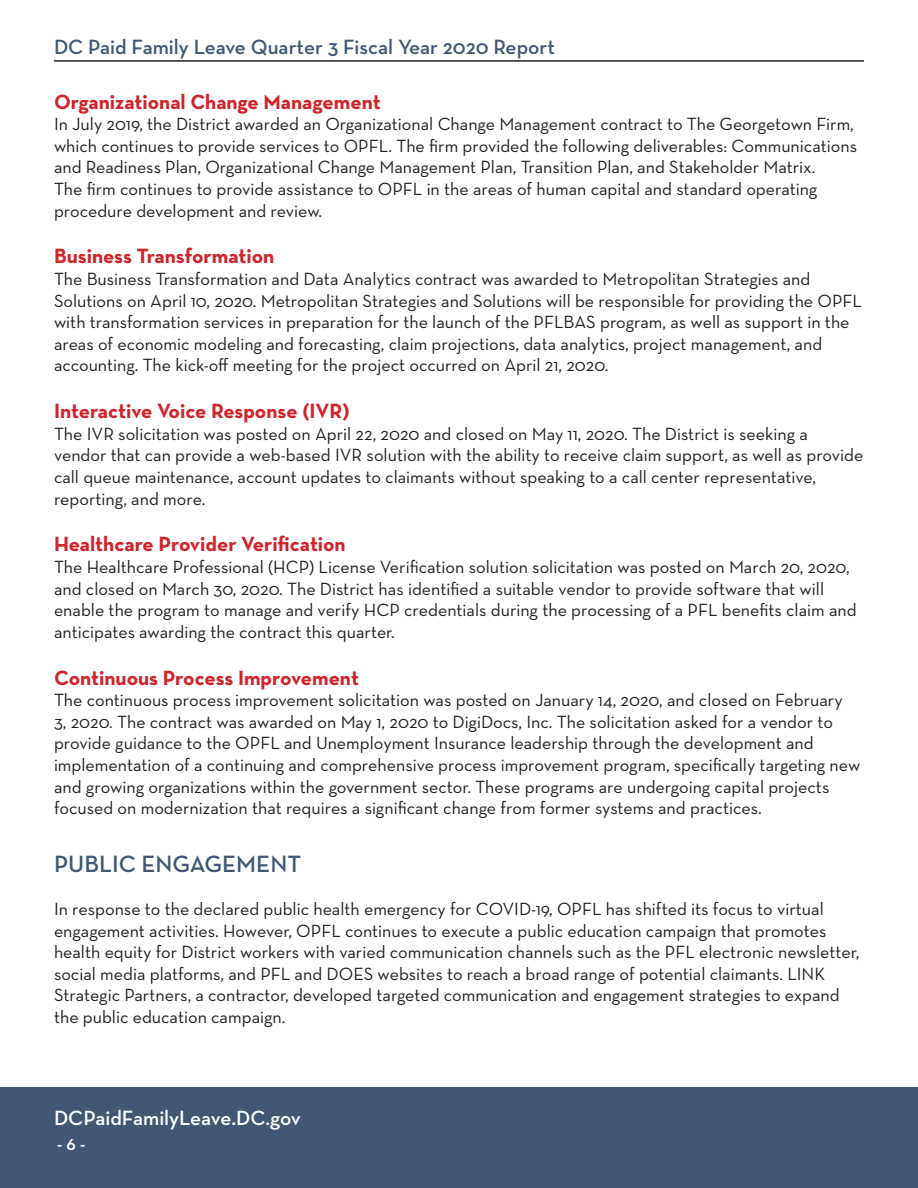
<style>
.page{position:relative;width:918px;height:1188px;background:#fff}
.page>*{position:absolute;margin:0;border:0;box-sizing:border-box;transform-origin:0 0}
.t1{font:600 24px "Neutra Text";color:#415773}
.t2{font:700 21px "Neutra Text";color:#d1232a}
.t3{font:600 21px "Neutra Text";color:#415773}
.t4{font:600 21px "Neutra Text";color:#fff}
.t5{font:18px/21.6px "Neutra Text";color:#231f20}
.t6{font:600 18px "Neutra Text";color:#fff}
</style>
<div class="page">
<hr style="left:54px;top:60px;width:810px;height:2px;background:#231f20">
<div style="left:0;top:1088px;width:918px;height:100px;background:#415773"></div>
<p class="t3" style="left:54px;top:34px;width:503px">DC Paid Family Leave Quarter 3 Fiscal Year 2020 Report</p>
<p class="t2" style="left:54px;top:88px;width:328px">Organizational Change Management</p>
<p class="t5" style="left:54px;top:113px;width:805px">In July 2019, the District awarded an Organizational Change Management contract to The Georgetown Firm, which continues to provide services to OPFL. The firm provided the following deliverables: Communications and Readiness Plan, Organizational Change Management Plan, Transition Plan, and Stakeholder Matrix.<br>The firm continues to provide assistance to OPFL in the areas of human capital and standard operating procedure development and review.</p>
<p class="t2" style="left:54px;top:243px;width:222px">Business Transformation</p>
<p class="t5" style="left:54px;top:268px;width:810px">The Business Transformation and Data Analytics contract was awarded to Metropolitan Strategies and Solutions on April 10, 2020. Metropolitan Strategies and Solutions will be responsible for providing the OPFL with transformation services in preparation for the launch of the PFLBAS program, as well as support in the areas of economic modeling and forecasting, claim projections, data analytics, project management, and accounting. The kick-off meeting for the project occurred on April 21, 2020.</p>
<p class="t2" style="left:54px;top:398px;width:297px">Interactive Voice Response (IVR)</p>
<p class="t5" style="left:54px;top:423px;width:811px">The IVR solicitation was posted on April 22, 2020 and closed on May 11, 2020. The District is seeking a vendor that can provide a web-based IVR solution with the ability to receive claim support, as well as provide call queue maintenance, account updates to claimants without speaking to a call center representative, reporting, and more.</p>
<p class="t2" style="left:54px;top:531px;width:293px">Healthcare Provider Verification</p>
<p class="t5" style="left:54px;top:556px;width:804px">The Healthcare Professional (HCP) License Verification solution solicitation was posted on March 20, 2020, and closed on March 30, 2020. The District has identified a suitable vendor to provide software that will enable the program to manage and verify HCP credentials during the processing of a PFL benefits claim and anticipates awarding the contract this quarter.</p>
<p class="t2" style="left:54px;top:664px;width:307px">Continuous Process Improvement</p>
<p class="t5" style="left:54px;top:689px;width:808px">The continuous process improvement solicitation was posted on January 14, 2020, and closed on February<br>3, 2020. The contract was awarded on May 1, 2020 to DigiDocs, Inc. The solicitation asked for a vendor to provide guidance to the OPFL and Unemployment Insurance leadership through the development and implementation of a continuing and comprehensive process improvement program, specifically targeting new and growing organizations within the government sector. These programs are undergoing capital projects focused on modernization that requires a significant change from former systems and practices.</p>
<h1 class="t1" style="left:54px;top:849px;width:249px">PUBLIC ENGAGEMENT</h1>
<p class="t5" style="left:54px;top:898px;width:807px">In response to the declared public health emergency for COVID-19, OPFL has shifted its focus to virtual engagement activities. However, OPFL continues to execute a public education campaign that promotes health equity for District workers with varied communication channels such as the PFL electronic newsletter, social media platforms, and PFL and DOES websites to reach a broad range of potential claimants. LINK Strategic Partners, a contractor, developed targeted communication and engagement strategies to expand the public education campaign.</p>
<p class="t4" style="left:54px;top:1105px;width:248px">DCPaidFamilyLeave.DC.gov</p>
<p class="t6" style="left:57px;top:1133px;width:30px">- 6 -</p>
</div>
